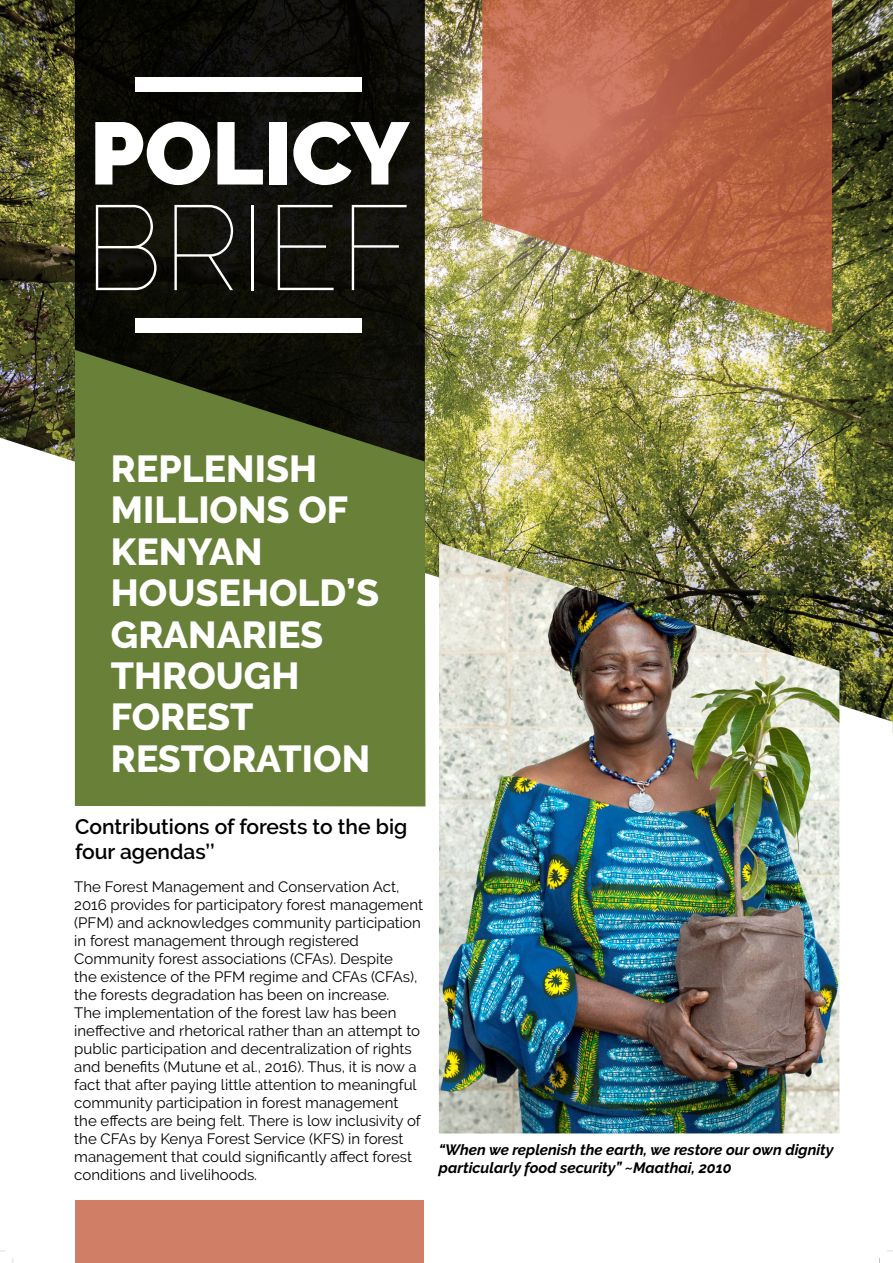
<style>
.page{position:relative;width:893px;height:1263px;background:#fff}
.page>*{position:absolute;margin:0;border:0;box-sizing:border-box;transform-origin:0 0}
.t1{font:100 120px "Raleway";color:#fff}
.t2{font:900 88.05px "Raleway";color:#fff}
.t3{font:800 37.5px/41.4px "Raleway";color:#fff}
.t4{font:600 21px/25.2px "Raleway";color:#000}
.t5{font:15px/18px "Raleway";color:#000}
.t6{font:italic 700 15px/18px "Raleway";color:#000}
</style>
<div class="page">
<img style="left:0;top:0;width:892px;height:1263px">
<img style="left:439px;top:543px;width:400px;height:590px">
<h2 class="t2" style="left:90px;top:102px;width:321px">POLICY</h2>
<h1 class="t1" style="left:84px;top:177px;width:330px">BRIEF</h1>
<h3 class="t3" style="left:111px;top:448px;width:270px">REPLENISH<br>MILLIONS OF<br>KENYAN<br>HOUSEHOLD’S<br>GRANARIES<br>THROUGH<br>FOREST<br>RESTORATION</h3>
<h3 class="t4" style="left:75px;top:814px;width:334px">Contributions of forests to the ‟big four agendas’’</h3>
<p class="t5" style="left:74px;top:878px;width:350px">The Forest Management and Conservation Act, 2016 provides for participatory forest management (PFM) and acknowledges community participation in forest management through registered Community forest associations (CFAs). Despite<br>the existence of the PFM regime and CFAs (CFAs), the forests degradation has been on increase.<br>The implementation of the forest law has been ineffective and rhetorical rather than an attempt to public participation and decentralization of rights and benefits (Mutune et al., 2016). Thus, it is now a fact that after paying little attention to meaningful community participation in forest management the effects are being felt. There is low inclusivity of the CFAs by Kenya Forest Service (KFS) in forest management that could significantly affect forest conditions and livelihoods.</p>
<p class="t6" style="left:439px;top:1141px;width:396px">“When we replenish the earth, we restore our own dignity particularly food security” ~Maathai, 2010</p>
</div>
